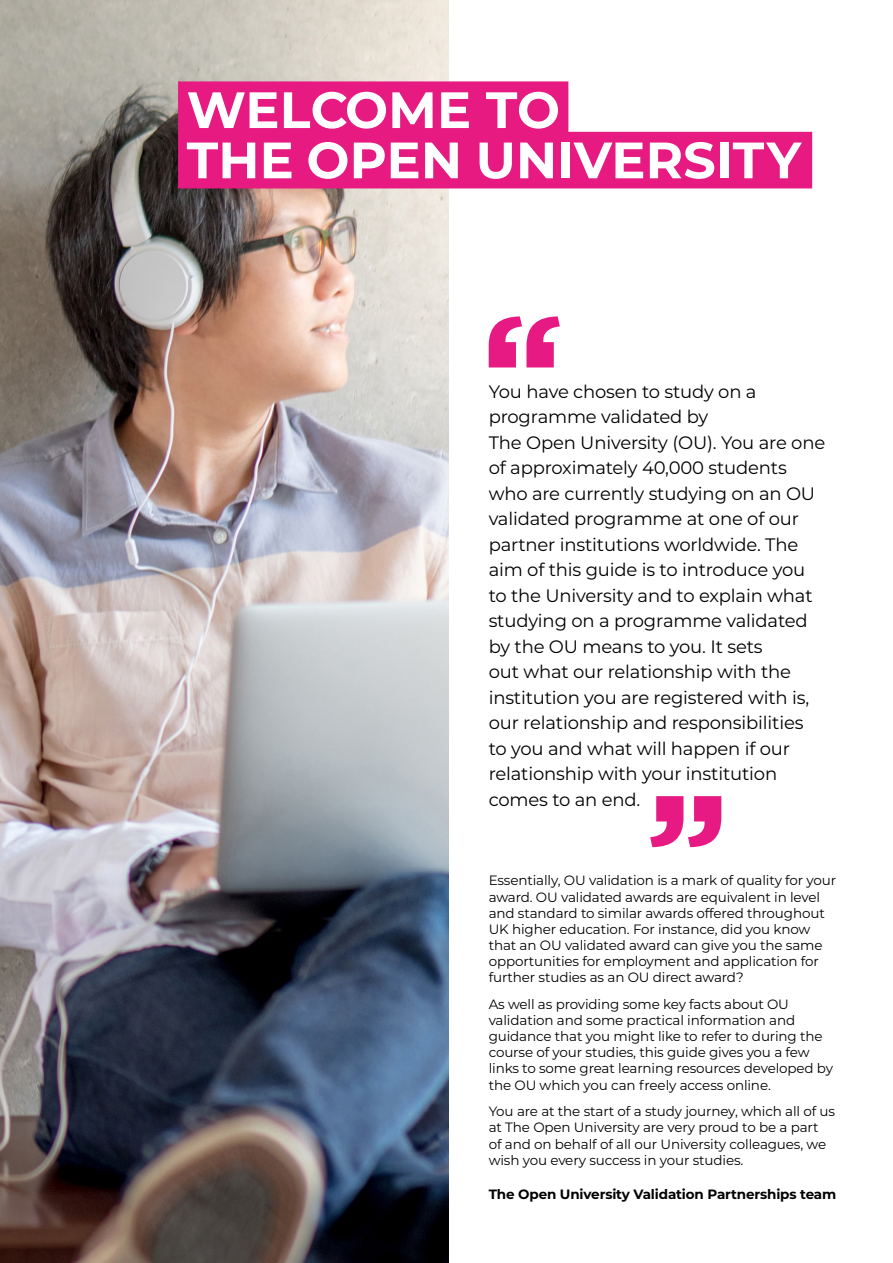
<style>
.page{position:relative;width:893px;height:1263px;background:#fff}
.page>*{position:absolute;margin:0;border:0;box-sizing:border-box;transform-origin:0 0}
.t1{font:700 51px/50.2px "Montserrat";color:#fff}
.t2{font:18px/25.5px "Montserrat";letter-spacing:-.01em;color:#000}
.t3{font:13.5px/16px "Montserrat";letter-spacing:-.01em;color:#000}
.t4{font:700 13.5px "Montserrat";letter-spacing:-.01em;color:#000}
</style>
<div class="page">
<img style="left:0;top:0;width:448px;height:1263px">
<svg style="left:178px;top:81px;width:634px;height:107px;fill:#e71a82"></svg>
<svg style="left:489px;top:316px;width:71px;height:51px"></svg>
<svg style="left:650px;top:796px;width:71px;height:51px"></svg>
<h1 class="t1" style="left:187px;top:82px;width:616px">WELCOME TO<br>THE OPEN UNIVERSITY</h1>
<p class="t2" style="left:489px;top:378px;width:338px">You have chosen to study on a programme validated by<br>The Open University (OU). You are one of approximately 40,000 students who are currently studying on an OU validated programme at one of our partner institutions worldwide. The aim of this guide is to introduce you to the University and to explain what studying on a programme validated by the OU means to you. It sets<br>out what our relationship with the institution you are registered with is, our relationship and responsibilities to you and what will happen if our relationship with your institution comes to an end.</p>
<p class="t3" style="left:489px;top:872px;width:349px">Essentially, OU validation is a mark of quality for your award. OU validated awards are equivalent in level and standard to similar awards offered throughout UK higher education. For instance, did you know that an OU validated award can give you the same opportunities for employment and application for further studies as an OU direct award?</p>
<p class="t3" style="left:489px;top:996px;width:346px">As well as providing some key facts about OU validation and some practical information and guidance that you might like to refer to during the course of your studies, this guide gives you a few links to some great learning resources developed by the OU which you can freely access online.</p>
<p class="t3" style="left:489px;top:1103px;width:348px">You are at the start of a study journey, which all of us at The Open University are very proud to be a part<br>of and on behalf of all our University colleagues, we wish you every success in your studies.</p>
<p class="t4" style="left:489px;top:1184px;width:349px">The Open University Validation Partnerships team</p>
</div>
